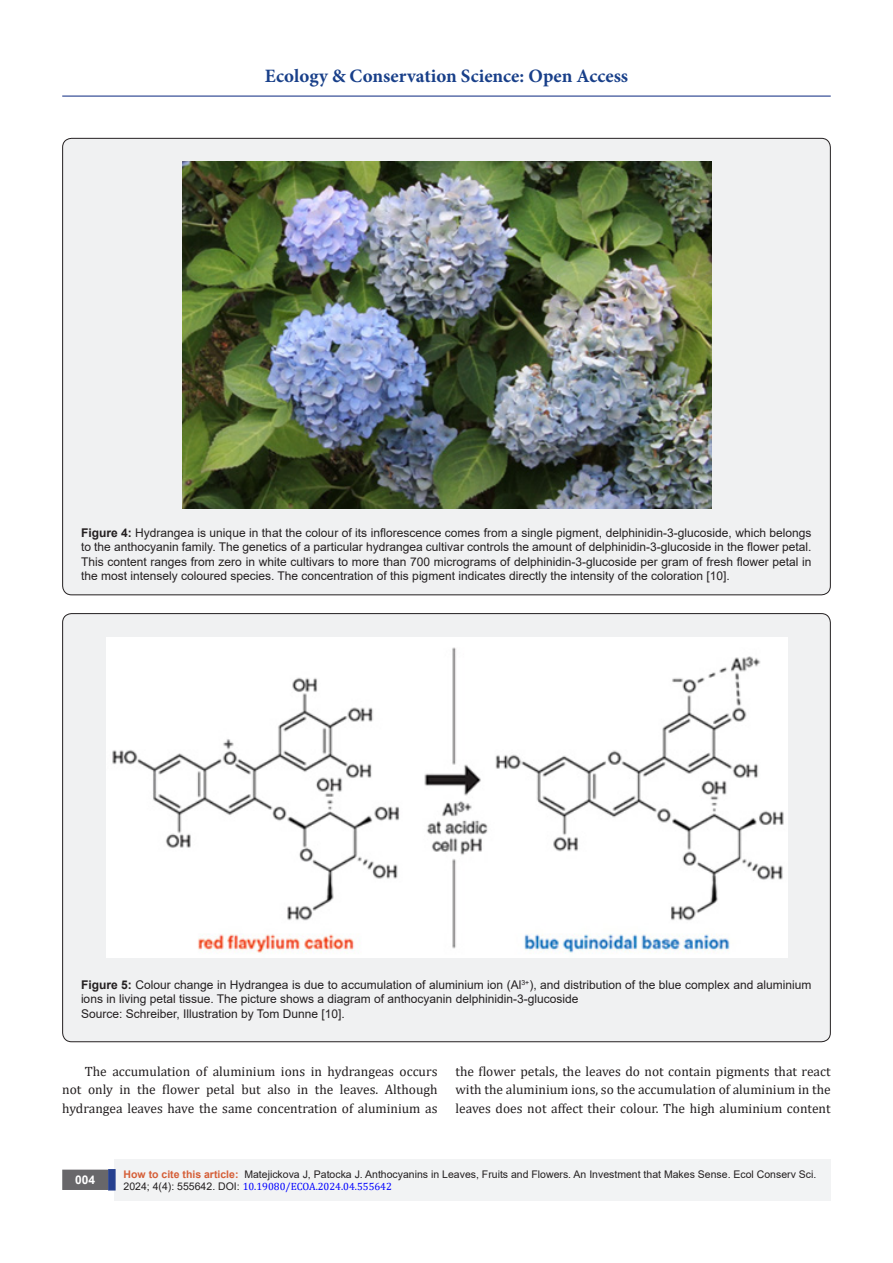
<style>
.page{position:relative;width:893px;height:1263px;background:#fff}
.page>*{position:absolute;margin:0;border:0;box-sizing:border-box;transform-origin:0 0}
.t1{font:700 18.9px "Minion Pro";letter-spacing:.005em;color:#183f89}
.t2{font:13.5px/18.8px "Cambria";color:#231f20;text-align:justify}
.t3{font:12px/14.4px "Arial";color:#231f20;text-align:justify}
.t4{font:700 12px "Arial";color:#fff}
.t5{font:10.5px/12.6px "Arial";color:#231f20}
.s1{font-weight:700}
.s2{font-weight:700;color:#d55e37}
.s3{font-family:"Cambria";color:#00f}
</style>
<div class="page">
<hr style="left:62px;top:96px;width:769px;height:1px;background:#253f8e">
<div style="left:115px;top:1160px;width:716px;height:41px;background:#f2f3f4"></div>
<div style="left:63px;top:1170px;width:44px;height:19px;background:#68676a"></div>
<div style="left:62px;top:1169px;width:46px;height:21px;border:2px solid #68676a"></div>
<svg style="left:108px;top:1169px;width:8px;height:21px"></svg>
<div style="left:63px;top:138px;width:767px;height:457px;background:#f0f1f2;border-radius:9px"></div>
<img style="left:182px;top:161px;width:530px;height:347px">
<div style="left:63px;top:614px;width:767px;height:428px;background:#f0f1f2;border-radius:9px"></div>
<img style="left:106px;top:638px;width:682px;height:319px">
<h1 class="t1" style="left:265px;top:63px;width:365px">Ecology &amp; Conservation Science: Open Access</h1>
<p class="t3" style="left:81px;top:525px;width:732px"><span class="s1">Figure 4:</span> Hydrangea is unique in that the colour of its inflorescence comes from a single pigment, delphinidin-3-glucoside, which belongs to the anthocyanin family. The genetics of a particular hydrangea cultivar controls the amount of delphinidin-3-glucoside in the flower petal.<br>This content ranges from zero in white cultivars to more than 700 micrograms of delphinidin-3-glucoside per gram of fresh flower petal in the most intensely coloured species. The concentration of this pigment indicates directly the intensity of the coloration [10].</p>
<p class="t3" style="left:81px;top:977px;width:732px;text-align:left"><span class="s1">Figure 5:</span> Colour change in Hydrangea is due to accumulation of aluminium ion (Al<sup>3+</sup>), and distribution of the blue complex and aluminium ions in living petal tissue. The picture shows a diagram of anthocyanin delphinidin-3-glucoside<br>Source: Schreiber, Illustration by Tom Dunne [10].</p>
<p class="t2" style="left:62px;top:1061px;width:377px;text-indent:22px">The accumulation of aluminium ions in hydrangeas occurs not only in the flower petal but also in the leaves. Although hydrangea leaves have the same concentration of aluminium as</p>
<p class="t2" style="left:455px;top:1061px;width:377px">the flower petals, the leaves do not contain pigments that react with the aluminium ions, so the accumulation of aluminium in the leaves does not affect their colour. The high aluminium content</p>
<p class="t4" style="left:75px;top:1171px;width:22px">004</p>
<p class="t5" style="left:124px;top:1168px;width:694px"><span class="s2">How to cite this article:</span> Matejickova J, Patocka J. Anthocyanins in Leaves, Fruits and Flowers. An Investment that Makes Sense. Ecol Conserv Sci.<br>2024; 4(4): 555642. DOI: <span class="s3">10.19080/ECOA.2024.04.555642</span></p>
</div>
